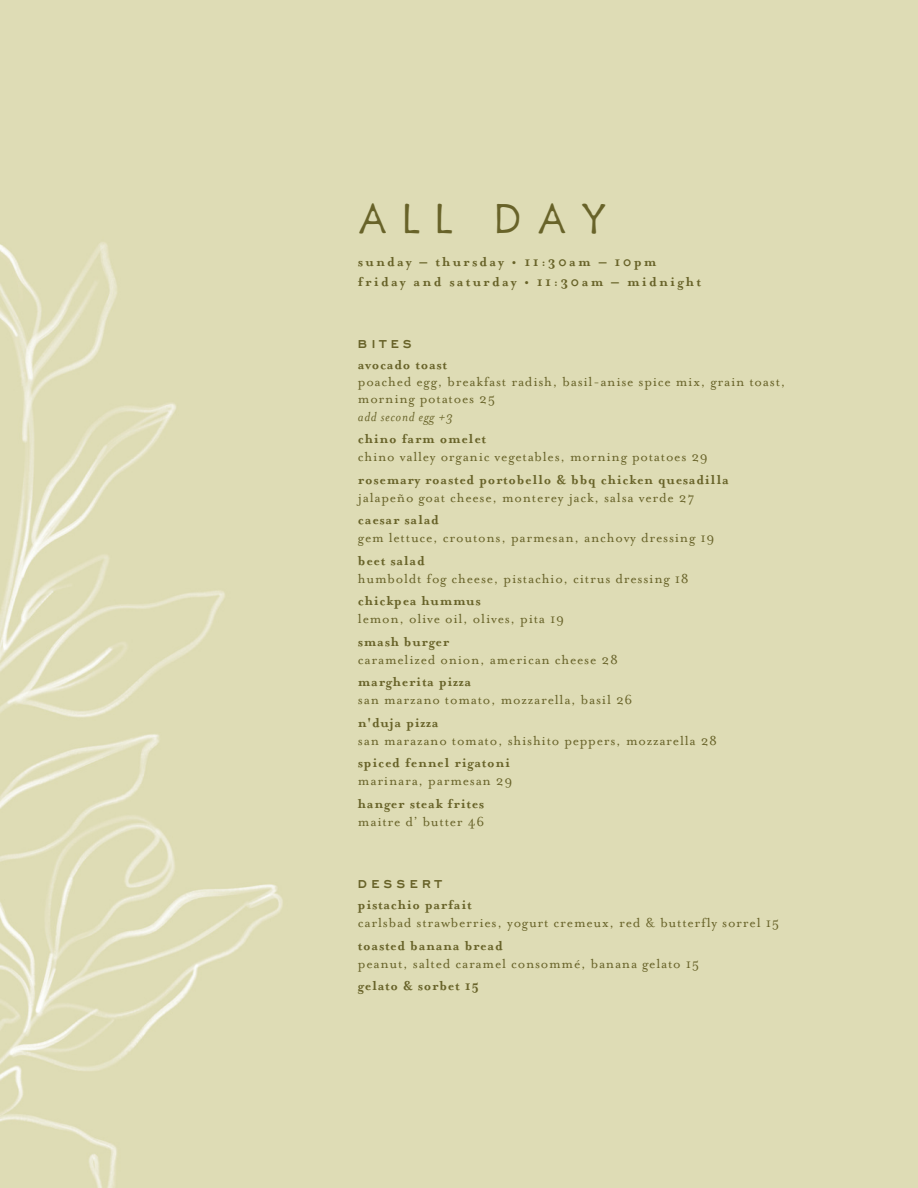
<style>
.page{position:relative;width:918px;height:1188px;background:#dedcb5}
.page>*{position:absolute;margin:0;border:0;box-sizing:border-box;transform-origin:0 0}
.t1{font:300 48px "Metallophile Sp 8";letter-spacing:.3em;color:#686329}
.t2{font:15px/16.8px "Mrs Eaves OT";letter-spacing:.05em;color:#686329}
.t3{font:700 15px "Mrs Eaves";letter-spacing:.05em;color:#686329}
.t4{font:700 15px/20.2px "Mrs Eaves";letter-spacing:.15em;color:#686329}
.t5{font:italic 15px "Mrs Eaves OT";letter-spacing:.05em;color:#686329}
.t6{font:700 15px "Engravers Gothic";letter-spacing:.3em;color:#686329}
</style>
<div class="page">
<h1 class="t1" style="left:358px;top:190px;width:250px">ALL DAY</h1>
<p class="t4" style="left:358px;top:253px;width:344px">sunday – thursday • 11:30am – 10pm friday and saturday • 11:30am – midnight</p>
<p class="t6" style="left:358px;top:336px;width:55px">BITES</p>
<p class="t3" style="left:358px;top:360px;width:91px">avocado toast</p>
<p class="t2" style="left:358px;top:373px;width:429px">poached egg, breakfast radish, basil-anise spice mix, grain toast, morning potatoes 25</p>
<p class="t5" style="left:358px;top:408px;width:97px">add second egg +3</p>
<p class="t3" style="left:358px;top:434px;width:130px">chino farm omelet</p>
<p class="t2" style="left:358px;top:449px;width:351px">chino valley organic vegetables, morning potatoes 29</p>
<p class="t3" style="left:358px;top:475px;width:372px">rosemary roasted portobello &amp; bbq chicken quesadilla</p>
<p class="t2" style="left:358px;top:489px;width:338px">jalapeño goat cheese, monterey jack, salsa verde 27</p>
<p class="t3" style="left:358px;top:515px;width:83px">caesar salad</p>
<p class="t2" style="left:358px;top:530px;width:358px">gem lettuce, croutons, parmesan, anchovy dressing 19</p>
<p class="t3" style="left:358px;top:556px;width:68px">beet salad</p>
<p class="t2" style="left:358px;top:570px;width:332px">humboldt fog cheese, pistachio, citrus dressing 18</p>
<p class="t3" style="left:358px;top:596px;width:124px">chickpea hummus</p>
<p class="t2" style="left:358px;top:611px;width:208px">lemon, olive oil, olives, pita 19</p>
<p class="t3" style="left:358px;top:637px;width:93px">smash burger</p>
<p class="t2" style="left:358px;top:651px;width:261px">caramelized onion, american cheese 28</p>
<p class="t3" style="left:358px;top:677px;width:115px">margherita pizza</p>
<p class="t2" style="left:358px;top:692px;width:276px">san marzano tomato, mozzarella, basil 26</p>
<p class="t3" style="left:358px;top:718px;width:82px">n'duja pizza</p>
<p class="t2" style="left:358px;top:732px;width:361px">san marazano tomato, shishito peppers, mozzarella 28</p>
<p class="t3" style="left:358px;top:758px;width:154px">spiced fennel rigatoni</p>
<p class="t2" style="left:358px;top:773px;width:156px">marinara, parmesan 29</p>
<p class="t3" style="left:358px;top:799px;width:128px">hanger steak frites</p>
<p class="t2" style="left:358px;top:813px;width:128px">maitre d’ butter 46</p>
<p class="t6" style="left:358px;top:876px;width:85px">DESSERT</p>
<p class="t3" style="left:358px;top:900px;width:115px">pistachio parfait</p>
<p class="t2" style="left:358px;top:914px;width:423px">carlsbad strawberries, yogurt cremeux, red &amp; butterfly sorrel 15</p>
<p class="t3" style="left:358px;top:940px;width:146px">toasted banana bread</p>
<p class="t2" style="left:358px;top:955px;width:343px">peanut, salted caramel consommé, banana gelato 15</p>
<p class="t3" style="left:358px;top:981px;width:123px">gelato &amp; sorbet 15</p>
</div>
